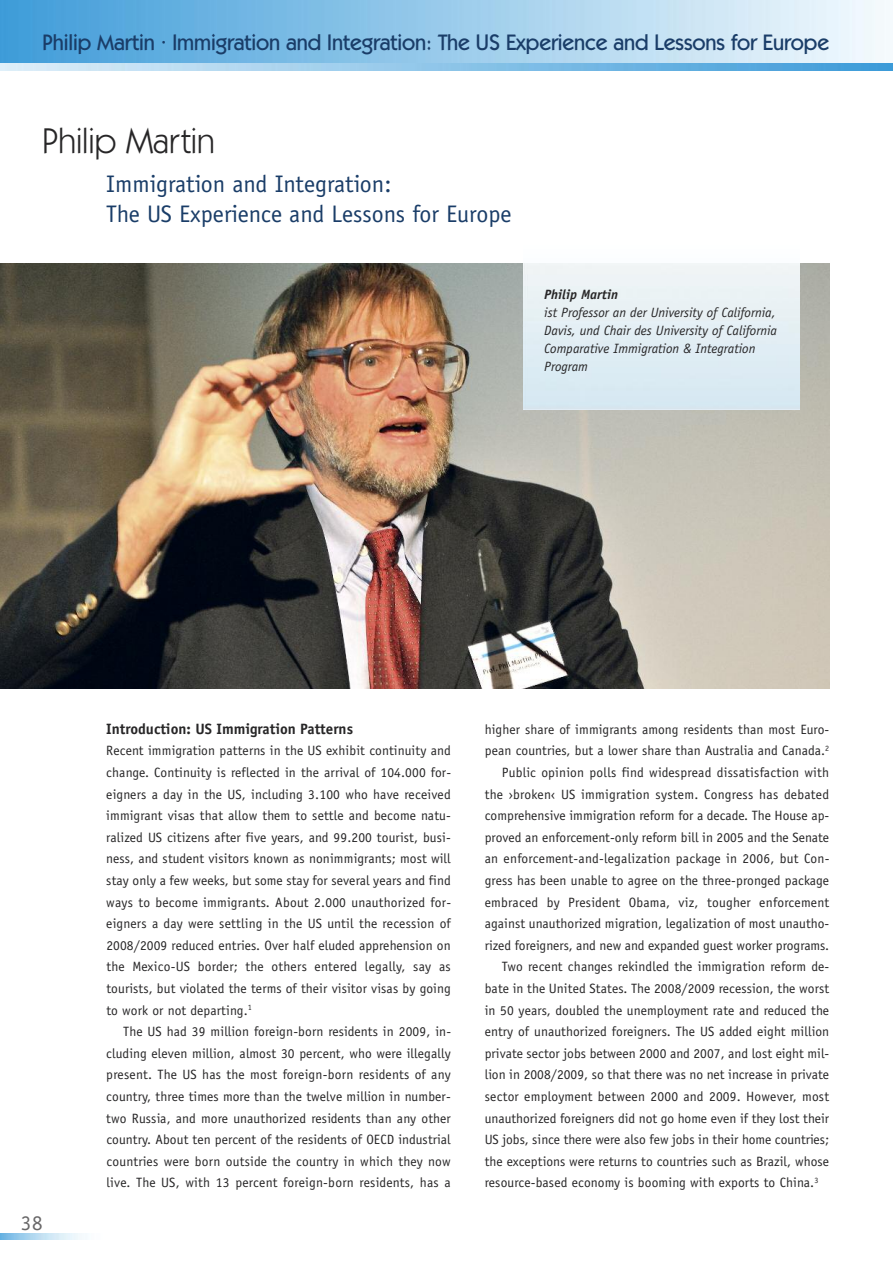
<style>
.page{position:relative;width:893px;height:1263px;background:#fff}
.page>*{position:absolute;margin:0;border:0;box-sizing:border-box;transform-origin:0 0}
.t1{font:36px "Kabel IT Cby BT";color:#272627}
.t2{font:24px/30px "Officina Sans";color:#1a3d68}
.t3{font:500 22.5px "Kabel IT Cby BT";letter-spacing:-.005em;color:#1a3d68}
.t4{font:21px "Officina Sans";color:#686768}
.t5{font:700 15px "Officina Sans";color:#272627}
.t6{font:13.5px/21.6px "Officina Sans";letter-spacing:.01em;color:#272627;text-align:justify}
.t7{font:italic 13.5px/18px "Officina Sans";color:#272627}
.t8{font:italic 700 13.5px "Officina Sans";color:#272627}
</style>
<div class="page">
<img style="left:0;top:1233px;width:82px;height:6px">
<img style="left:0;top:0;width:893px;height:70px">
<img style="left:0;top:264px;width:829px;height:425px">
<img style="left:523px;top:263px;width:276px;height:146px">
<h3 class="t3" style="left:43px;top:35px;width:788px">Philip Martin · Immigration and Integration: The US Experience and Lessons for Europe</h3>
<h1 class="t1" style="left:43px;top:128px;width:174px">Philip Martin</h1>
<h2 class="t2" style="left:106px;top:171px;width:407px">Immigration and Integration:<br>The US Experience and Lessons for Europe</h2>
<p class="t8" style="left:544px;top:289px;width:75px">Philip Martin</p>
<p class="t7" style="left:544px;top:304px;width:234px">ist Professor an der University of California, Davis, und Chair des University of California Comparative Immigration &amp; Integration Program</p>
<h3 class="t4" style="left:21px;top:1215px;width:23px">38</h3>
<p class="t5" style="left:106px;top:723px;width:248px">Introduction: US Immigration Patterns</p>
<p class="t6" style="left:106px;top:741px;width:346px">Recent immigration patterns in the US exhibit continuity and change. Continuity is reflected in the arrival of 104.000 for&shy;eigners a day in the US, including 3.100 who have received immigrant visas that allow them to settle and become natu&shy;ralized US citizens after five years, and 99.200 tourist, busi&shy;ness, and student visitors known as nonimmigrants; most will stay only a few weeks, but some stay for several years and find ways to become immigrants. About 2.000 unauthorized for&shy;eigners a day were settling in the US until the recession of 2008/2009 reduced entries. Over half eluded apprehension on the Mexico-US border; the others entered legally, say as tourists, but violated the terms of their visitor visas by going to work or not departing.<sup>1</sup></p>
<p class="t6" style="left:106px;top:1022px;width:346px;text-indent:17px">The US had 39 million foreign-born residents in 2009, in&shy;cluding eleven million, almost 30 percent, who were illegally present. The US has the most foreign-born residents of any country, three times more than the twelve million in number&shy;two Russia, and more unauthorized residents than any other country. About ten percent of the residents of OECD industrial countries were born outside the country in which they now live. The US, with 13 percent foreign-born residents, has a</p>
<p class="t6" style="left:485px;top:719px;width:346px">higher share of immigrants among residents than most Euro-</p>
<p class="t6" style="left:485px;top:741px;width:346px">pean countries, but a lower share than Australia and Canada.<sup>2</sup></p>
<p class="t6" style="left:502px;top:763px;width:329px">Public opinion polls find widespread dissatisfaction with</p>
<p class="t6" style="left:485px;top:784px;width:346px">the ›broken‹ US immigration system. Congress has debated</p>
<p class="t6" style="left:485px;top:806px;width:346px">comprehensive immigration reform for a decade. The House ap-</p>
<p class="t6" style="left:485px;top:827px;width:346px">proved an enforcement-only reform bill in 2005 and the Senate</p>
<p class="t6" style="left:485px;top:849px;width:346px">an enforcement-and-legalization package in 2006, but Con-</p>
<p class="t6" style="left:485px;top:871px;width:346px">gress has been unable to agree on the three-pronged package</p>
<p class="t6" style="left:485px;top:892px;width:346px">embraced by President Obama, viz, tougher enforcement</p>
<p class="t6" style="left:485px;top:914px;width:346px">against unauthorized migration, legalization of most unautho-</p>
<p class="t6" style="left:485px;top:935px;width:346px">rized foreigners, and new and expanded guest worker programs.</p>
<p class="t6" style="left:502px;top:957px;width:329px">Two recent changes rekindled the immigration reform de-</p>
<p class="t6" style="left:485px;top:979px;width:346px">bate in the United States. The 2008/2009 recession, the worst</p>
<p class="t6" style="left:485px;top:1000px;width:346px">in 50 years, doubled the unemployment rate and reduced the</p>
<p class="t6" style="left:485px;top:1022px;width:346px">entry of unauthorized foreigners. The US added eight million</p>
<p class="t6" style="left:485px;top:1043px;width:346px">private sector jobs between 2000 and 2007, and lost eight mil-</p>
<p class="t6" style="left:485px;top:1065px;width:346px">lion in 2008/2009, so that there was no net increase in private</p>
<p class="t6" style="left:485px;top:1087px;width:346px">sector employment between 2000 and 2009. However, most</p>
<p class="t6" style="left:485px;top:1108px;width:346px">unauthorized foreigners did not go home even if they lost their</p>
<p class="t6" style="left:485px;top:1130px;width:346px">US jobs, since there were also few jobs in their home countries;</p>
<p class="t6" style="left:485px;top:1151px;width:346px">the exceptions were returns to countries such as Brazil, whose</p>
<p class="t6" style="left:485px;top:1173px;width:335px">resource-based economy is booming with exports to China.<sup>3</sup></p>
</div>
